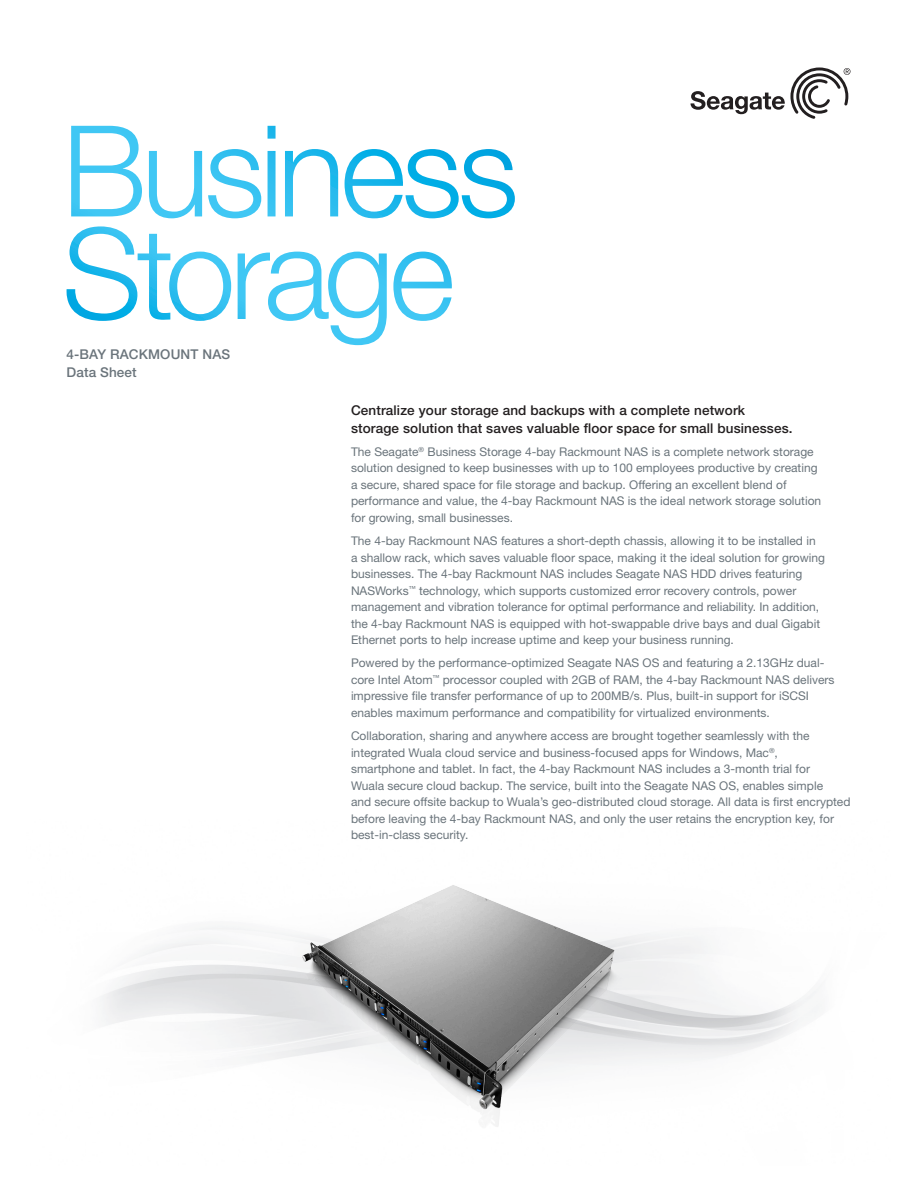
<style>
.page{position:relative;width:918px;height:1188px;background:#fff}
.page>*{position:absolute;margin:0;border:0;box-sizing:border-box;transform-origin:0 0}
.Body_Copy_Subhead{font:500 13.5px/18px "Helvetica Neue LT Std";letter-spacing:.01em;color:#231f20}
.Body_Copy_Subhead-2{font:500 13.5px/18px "Helvetica Neue LT Std";letter-spacing:.01em;color:#6a747b}
.Body_Copy_Subhead-3{font:12px/16.5px "Helvetica Neue LT Std";color:#6a747b}
</style>
<div class="page">
<img style="left:263px;top:885px;width:392px;height:243px">
<svg style="left:67px;top:126px;width:448px;height:195px"></svg>
<svg style="left:690px;top:67px;width:161px;height:52px"></svg>
<p class="Body_Copy_Subhead-2" style="left:67px;top:345px;width:165px">4-BAY RACKMOUNT NAS<br>Data Sheet</p>
<p class="Body_Copy_Subhead" style="left:351px;top:401px;width:443px">Centralize your storage and backups with a complete network storage solution that saves valuable floor space for small businesses.</p>
<p class="Body_Copy_Subhead-3" style="left:351px;top:443px;width:472px">The Seagate<sup>®</sup> Business Storage 4-bay Rackmount NAS is a complete network storage solution designed to keep businesses with up to 100 employees productive by creating a secure, shared space for file storage and backup. Offering an excellent blend of performance and value, the 4-bay Rackmount NAS is the ideal network storage solution for growing, small businesses.</p>
<p class="Body_Copy_Subhead-3" style="left:351px;top:532px;width:476px">The 4-bay Rackmount NAS features a short-depth chassis, allowing it to be installed in a shallow rack, which saves valuable floor space, making it the ideal solution for growing businesses. The 4-bay Rackmount NAS includes Seagate NAS HDD drives featuring NASWorks<sup>™</sup> technology, which supports customized error recovery controls, power management and vibration tolerance for optimal performance and reliability. In addition, the 4-bay Rackmount NAS is equipped with hot-swappable drive bays and dual Gigabit Ethernet ports to help increase uptime and keep your business running.</p>
<p class="Body_Copy_Subhead-3" style="left:351px;top:655px;width:485px">Powered by the performance-optimized Seagate NAS OS and featuring a 2.13GHz dual&shy;core Intel Atom<sup>™</sup> processor coupled with 2GB of RAM, the 4-bay Rackmount NAS delivers impressive file transfer performance of up to 200MB/s. Plus, built-in support for iSCSI enables maximum performance and compatibility for virtualized environments.</p>
<p class="Body_Copy_Subhead-3" style="left:351px;top:727px;width:501px">Collaboration, sharing and anywhere access are brought together seamlessly with the integrated Wuala cloud service and business-focused apps for Windows, Mac<sup>®</sup>,<br>smartphone and tablet. In fact, the 4-bay Rackmount NAS includes a 3-month trial for<br>Wuala secure cloud backup. The service, built into the Seagate NAS OS, enables simple<br>and secure offsite backup to Wuala’s geo-distributed cloud storage. All data is first encrypted before leaving the 4-bay Rackmount NAS, and only the user retains the encryption key, for best-in-class security.</p>
</div>
